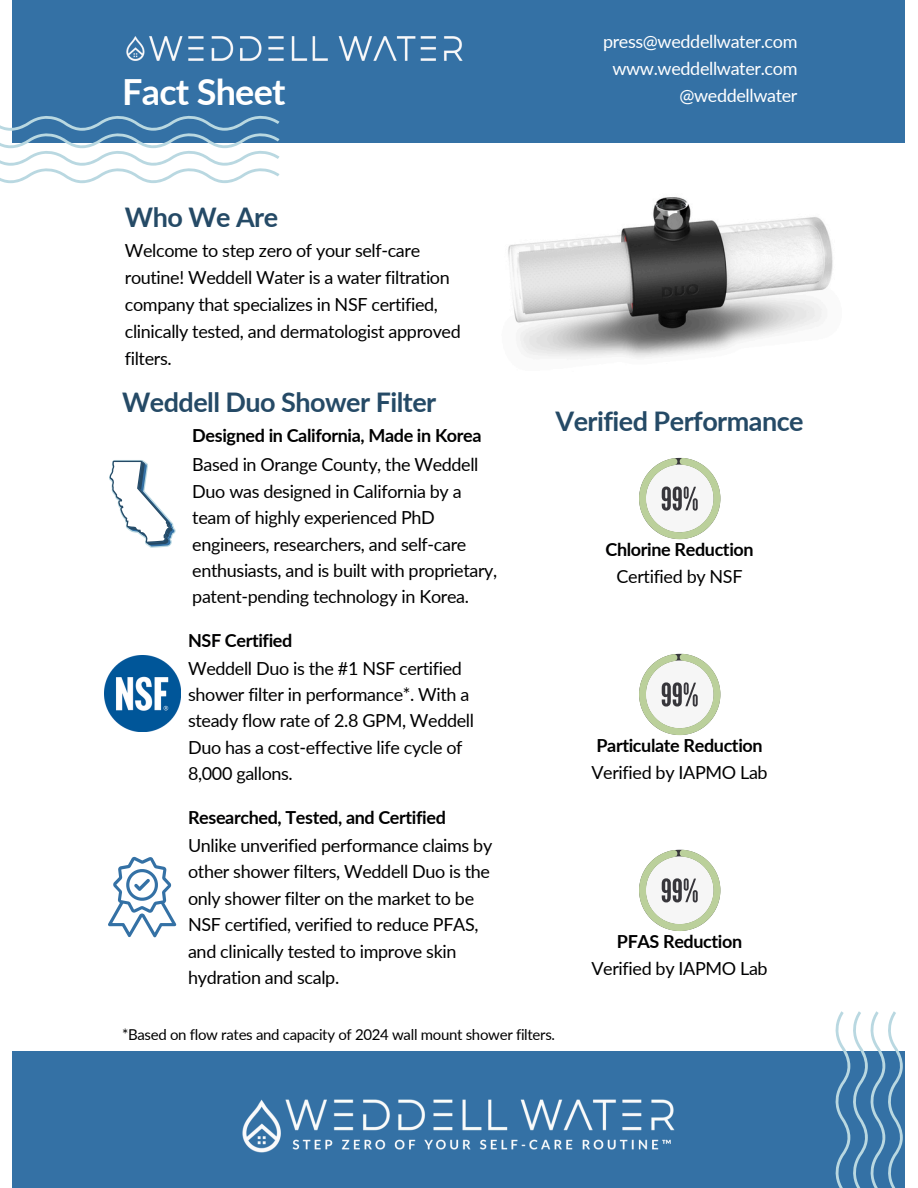
<style>
.page{position:relative;width:918px;height:1188px;background:#fff}
.page>*{position:absolute;margin:0;border:0;box-sizing:border-box;transform-origin:0 0}
.t1{font:700 36px "Lato";letter-spacing:-.02em;color:#fff}
.t2{font:700 27px "Lato";letter-spacing:-.02em;color:#254a66}
.t3{font:18px/26.4px "Lato";letter-spacing:-.02em;color:#000001}
.t4{font:700 18px "Lato";letter-spacing:-.02em;color:#000001}
.t5{font:18px/27px "Lato";letter-spacing:-.02em;color:#fff;text-align:right}
.t6{font:15px "Lato";letter-spacing:-.02em;color:#000}
</style>
<div class="page">
<img style="left:508px;top:197px;width:325px;height:161px">
<div style="left:13px;top:0;width:892px;height:143px;background:#3471a5"></div>
<img style="left:126px;top:36px;width:337px;height:25px">
<svg style="left:0;top:115px;width:279px;height:69px"></svg>
<img style="left:105px;top:656px;width:75px;height:75px">
<svg style="left:109px;top:460px;width:67px;height:88px"></svg>
<svg style="left:108px;top:857px;width:68px;height:80px"></svg>
<div style="left:13px;top:1051px;width:892px;height:137px;background:#3471a5"></div>
<svg style="left:835px;top:1012px;width:68px;height:176px"></svg>
<img style="left:242px;top:1099px;width:433px;height:54px">
<svg style="left:639px;top:458px;width:81px;height:82px"></svg>
<svg style="left:639px;top:654px;width:81px;height:82px"></svg>
<svg style="left:639px;top:850px;width:81px;height:81px"></svg>
<p class="t1" style="left:122px;top:69px;width:165px">Fact Sheet</p>
<p class="t2" style="left:125px;top:200px;width:155px">Who We Are</p>
<p class="t3" style="left:125px;top:237px;width:338px;line-height:27px">Welcome to step zero of your self-care routine! Weddell Water is a water filtration company that specializes in NSF certified, clinically tested, and dermatologist approved filters.</p>
<h3 class="t2" style="left:122px;top:385px;width:316px">Weddell Duo Shower Filter</h3>
<p class="t4" style="left:192px;top:424px;width:291px">Designed in California, Made in Korea</p>
<h3 class="t3" style="left:192px;top:451px;width:306px">Based in Orange County, the Weddell Duo was designed in California by a team of highly experienced PhD engineers, researchers, and self-care enthusiasts, and is built with proprietary, patent-pending technology in Korea.</h3>
<p class="t4" style="left:188px;top:629px;width:106px">NSF Certified</p>
<h4 class="t3" style="left:188px;top:654px;width:288px">Weddell Duo is the #1 NSF certified shower filter in performance*. With a steady flow rate of 2.8 GPM, Weddell<br>Duo has a cost-effective life cycle of<br>8,000 gallons.</h4>
<p class="t4" style="left:188px;top:806px;width:259px">Researched, Tested, and Certified</p>
<p class="t3" style="left:188px;top:832px;width:306px">Unlike unverified performance claims by other shower filters, Weddell Duo is the only shower filter on the market to be NSF certified, verified to reduce PFAS, and clinically tested to improve skin hydration and scalp.</p>
<h4 class="t5" style="left:603px;top:28px;width:196px">press@weddellwater.com www.weddellwater.com @weddellwater</h4>
<p class="t2" style="left:556px;top:404px;width:250px">Verified Performance</p>
<h2 class="t4" style="left:606px;top:538px;width:150px">Chlorine Reduction</h2>
<p class="t3" style="left:617px;top:563px;width:127px">Certified by NSF</p>
<h2 class="t4" style="left:597px;top:734px;width:168px">Particulate Reduction</h2>
<p class="t3" style="left:592px;top:759px;width:178px">Verified by IAPMO Lab</p>
<h2 class="t4" style="left:617px;top:930px;width:127px">PFAS Reduction</h2>
<h3 class="t3" style="left:592px;top:955px;width:178px">Verified by IAPMO Lab</h3>
<p class="t6" style="left:122px;top:1025px;width:435px">*Based on flow rates and capacity of 2024 wall mount shower filters.</p>
</div>
